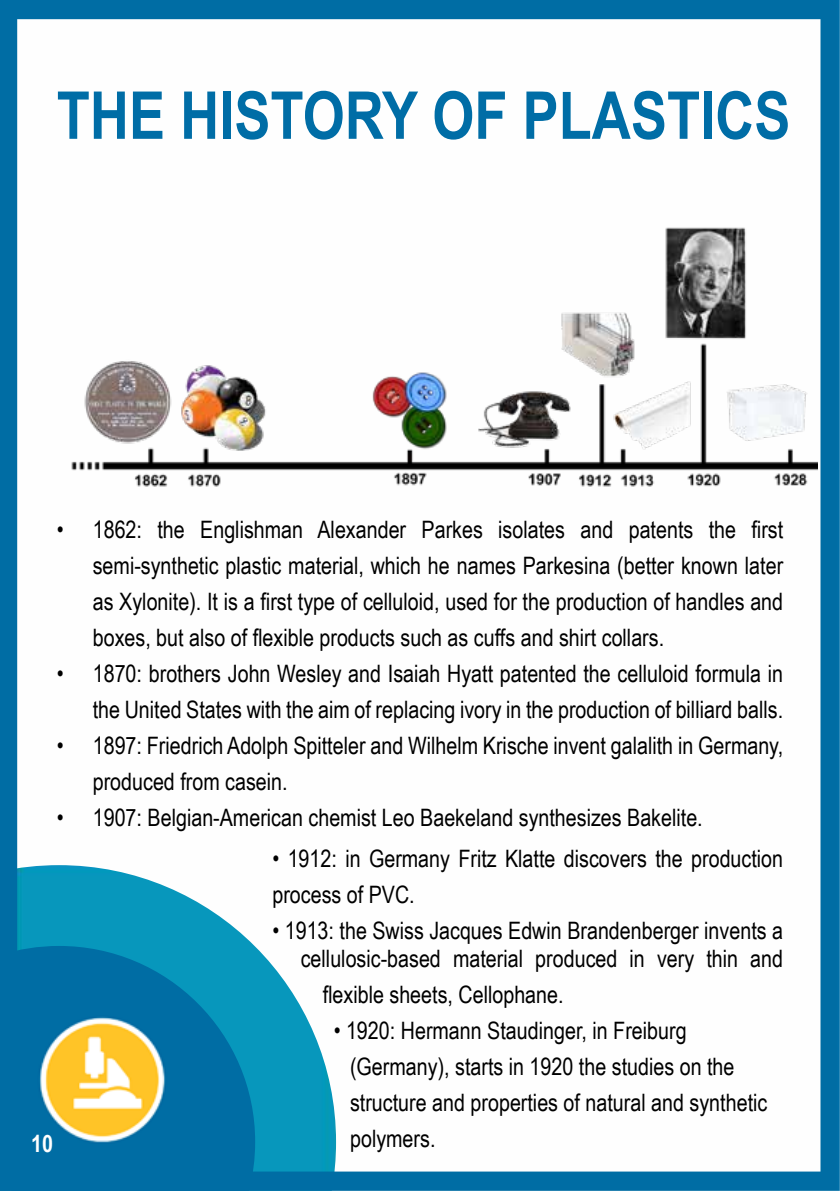
<style>
.page{position:relative;width:840px;height:1191px;background:#fff}
.page>*{position:absolute;margin:0;border:0;box-sizing:border-box;transform-origin:0 0}
.t1{font:700 66px "Arial Narrow";color:#006da6}
.t2{font:24px/36px "Arial Narrow";color:#000}
.t3{font:700 24px "Arial Narrow";color:#fff}
</style>
<div class="page">
<img style="left:0;top:0;width:839px;height:1190px">
<img style="left:0;top:865px;width:336px;height:325px">
<img style="left:0;top:946px;width:255px;height:244px">
<img style="left:66px;top:207px;width:750px;height:293px">
<h1 class="t1" style="left:57px;top:66px;width:734px">THE HISTORY OF PLASTICS</h1>
<p class="t2" style="left:93px;top:510px;width:691px;text-align:justify;text-indent:-36px">• 1862: the Englishman Alexander Parkes isolates and patents the first semi-synthetic plastic material, which he names Parkesina (better known later as Xylonite). It is a first type of celluloid, used for the production of handles and boxes, but also of flexible products such as cuffs and shirt collars.</p>
<p class="t2" style="left:57px;top:654px;width:727px;text-align:right">• 1870: brothers John Wesley and Isaiah Hyatt patented the celluloid formula in the United States with the aim of replacing ivory in the production of billiard balls.</p>
<p class="t2" style="left:93px;top:726px;width:691px;text-indent:-36px">• 1897: Friedrich Adolph Spitteler and Wilhelm Krische invent galalith in Germany, produced from casein.</p>
<p class="t2" style="left:57px;top:798px;width:647px">• 1907: Belgian-American chemist Leo Baekeland synthesizes Bakelite.</p>
<p class="t2" style="left:272px;top:839px;width:512px">• 1912: in Germany Fritz Klatte discovers the production process of PVC.</p>
<p class="t2" style="left:272px;top:915px;width:512px;line-height:28.2px;text-align:right">• 1913: the Swiss Jacques Edwin Brandenberger invents a cellulosic-based material produced in very thin and</p>
<p class="t2" style="left:322px;top:975px;width:242px">flexible sheets, Cellophane.</p>
<p class="t2" style="left:350px;top:1011px;width:418px;text-indent:-16px">• 1920: Hermann Staudinger, in Freiburg (Germany), starts in 1920 the studies on the structure and properties of natural and synthetic</p>
<p class="t3" style="left:31px;top:1125px;width:23px">10</p>
<p class="t2" style="left:350px;top:1119px;width:87px">polymers.</p>
</div>
